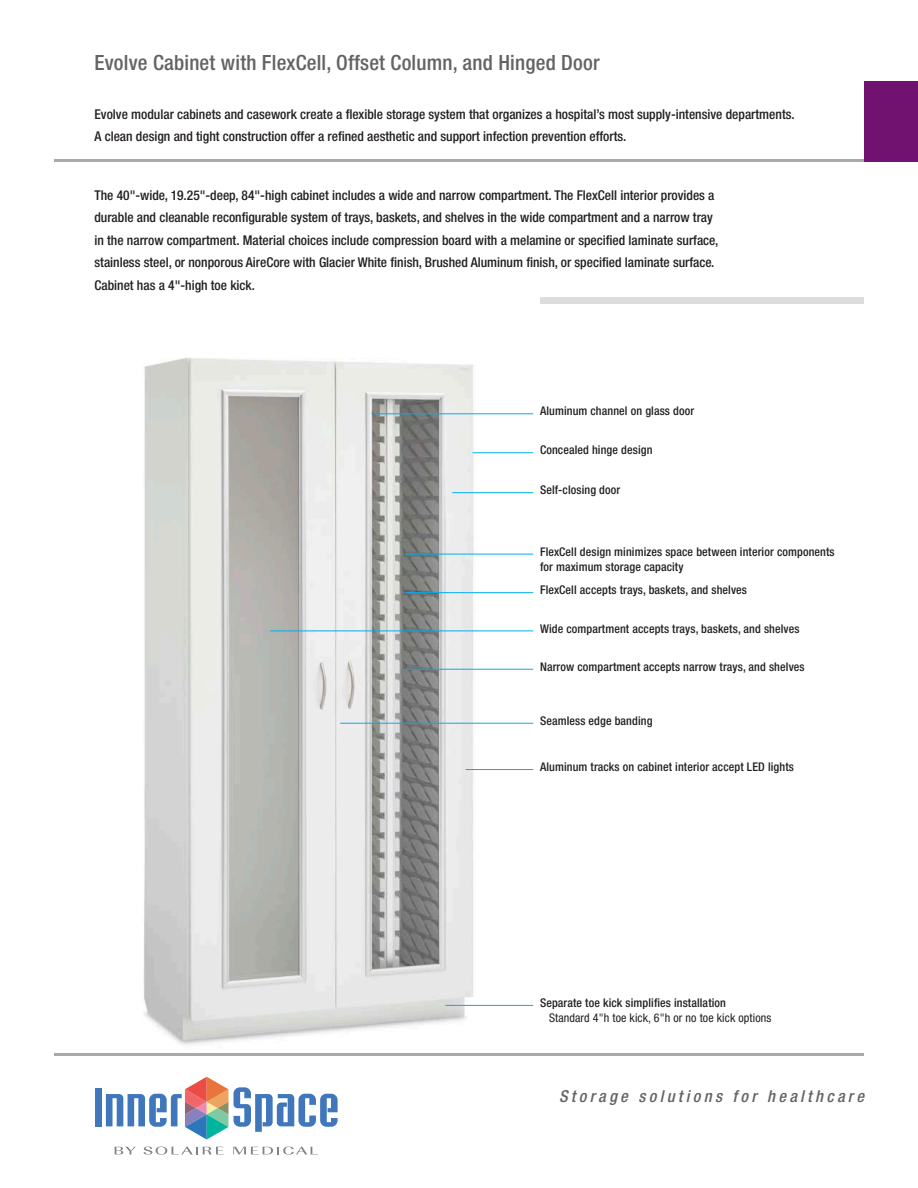
<style>
.page{position:relative;width:918px;height:1188px;background:#fff}
.page>*{position:absolute;margin:0;border:0;box-sizing:border-box;transform-origin:0 0}
.t1{font:500 condensed 21px "Helvetica Neue";letter-spacing:.01em;color:#636366}
.t2{font:italic 500 condensed 16.5px "Helvetica Neue";letter-spacing:.2em;color:#636366}
.t3{font:500 condensed 13.5px/22.5px "Helvetica Neue";color:#231f20}
.t4{font:500 condensed 12px/15px "Helvetica Neue";letter-spacing:.01em;color:#231f20}
.t5{font:condensed 12px "Helvetica Neue";letter-spacing:.01em;color:#231f20}
</style>
<div class="page">
<img style="left:54px;top:357px;width:783px;height:699px">
<hr style="left:54px;top:160px;width:864px;height:2px;background:#a8a9ad">
<div style="left:864px;top:81px;width:54px;height:81px;background:#711271"></div>
<hr style="left:54px;top:1053px;width:810px;height:2px;background:#a8a9ad">
<div style="left:540px;top:297px;width:324px;height:7px;background:#dcdddf"></div>
<hr style="left:340px;top:723px;width:193px;height:1px;background:#00aeef">
<hr style="left:371px;top:413px;width:162px;height:1px;background:#00aeef">
<hr style="left:472px;top:452px;width:61px;height:1px;background:#00aeef">
<hr style="left:405px;top:554px;width:128px;height:1px;background:#00aeef">
<hr style="left:405px;top:592px;width:128px;height:1px;background:#00aeef">
<hr style="left:270px;top:631px;width:263px;height:1px;background:#00aeef">
<hr style="left:405px;top:669px;width:128px;height:1px;background:#00aeef">
<hr style="left:452px;top:492px;width:81px;height:1px;background:#00aeef">
<hr style="left:446px;top:1005px;width:87px;height:1px;background:#00aeef">
<hr style="left:466px;top:769px;width:67px;height:1px;background:#00aeef">
<div style="left:95px;top:1088px;width:7px;height:38px;background:#4077bc"></div>
<svg style="left:234px;top:1087px;width:104px;height:45px"></svg>
<svg style="left:115px;top:1147px;width:21px;height:7px"></svg>
<svg style="left:144px;top:1147px;width:80px;height:8px"></svg>
<svg style="left:233px;top:1147px;width:85px;height:8px"></svg>
<svg style="left:106px;top:1077px;width:122px;height:63px"></svg>
<p class="t1" style="left:94px;top:50px;width:507px">Evolve Cabinet with FlexCell, Offset Column, and Hinged Door</p>
<p class="t3" style="left:94px;top:102px;width:702px">Evolve modular cabinets and casework create a flexible storage system that organizes a hospital’s most supply-intensive departments.<br>A clean design and tight construction offer a refined aesthetic and support infection prevention efforts.</p>
<p class="t3" style="left:94px;top:183px;width:625px">The 40"-wide, 19.25"-deep, 84"-high cabinet includes a wide and narrow compartment. The FlexCell interior provides a durable and cleanable reconfigurable system of trays, baskets, and shelves in the wide compartment and a narrow tray in the narrow compartment. Material choices include compression board with a melamine or specified laminate surface, stainless steel, or nonporous AireCore with Glacier White finish, Brushed Aluminum finish, or specified laminate surface.<br>Cabinet has a 4"-high toe kick.</p>
<p class="t4" style="left:540px;top:404px;width:156px">Aluminum channel on glass door</p>
<p class="t4" style="left:540px;top:443px;width:114px">Concealed hinge design</p>
<p class="t4" style="left:540px;top:482px;width:82px">Self-closing door</p>
<p class="t4" style="left:540px;top:544px;width:296px">FlexCell design minimizes space between interior components for maximum storage capacity</p>
<p class="t4" style="left:540px;top:582px;width:209px">FlexCell accepts trays, baskets, and shelves</p>
<p class="t4" style="left:540px;top:621px;width:261px">Wide compartment accepts trays, baskets, and shelves</p>
<p class="t4" style="left:540px;top:659px;width:266px">Narrow compartment accepts narrow trays, and shelves</p>
<p class="t4" style="left:540px;top:713px;width:114px">Seamless edge banding</p>
<p class="t4" style="left:540px;top:759px;width:255px">Aluminum tracks on cabinet interior accept LED lights</p>
<p class="t4" style="left:540px;top:995px;width:188px">Separate toe kick simplifies installation</p>
<p class="t5" style="left:549px;top:1011px;width:224px">Standard 4"h toe kick, 6"h or no toe kick options</p>
<p class="t2" style="left:559px;top:1086px;width:306px">Storage solutions for healthcare</p>
</div>
